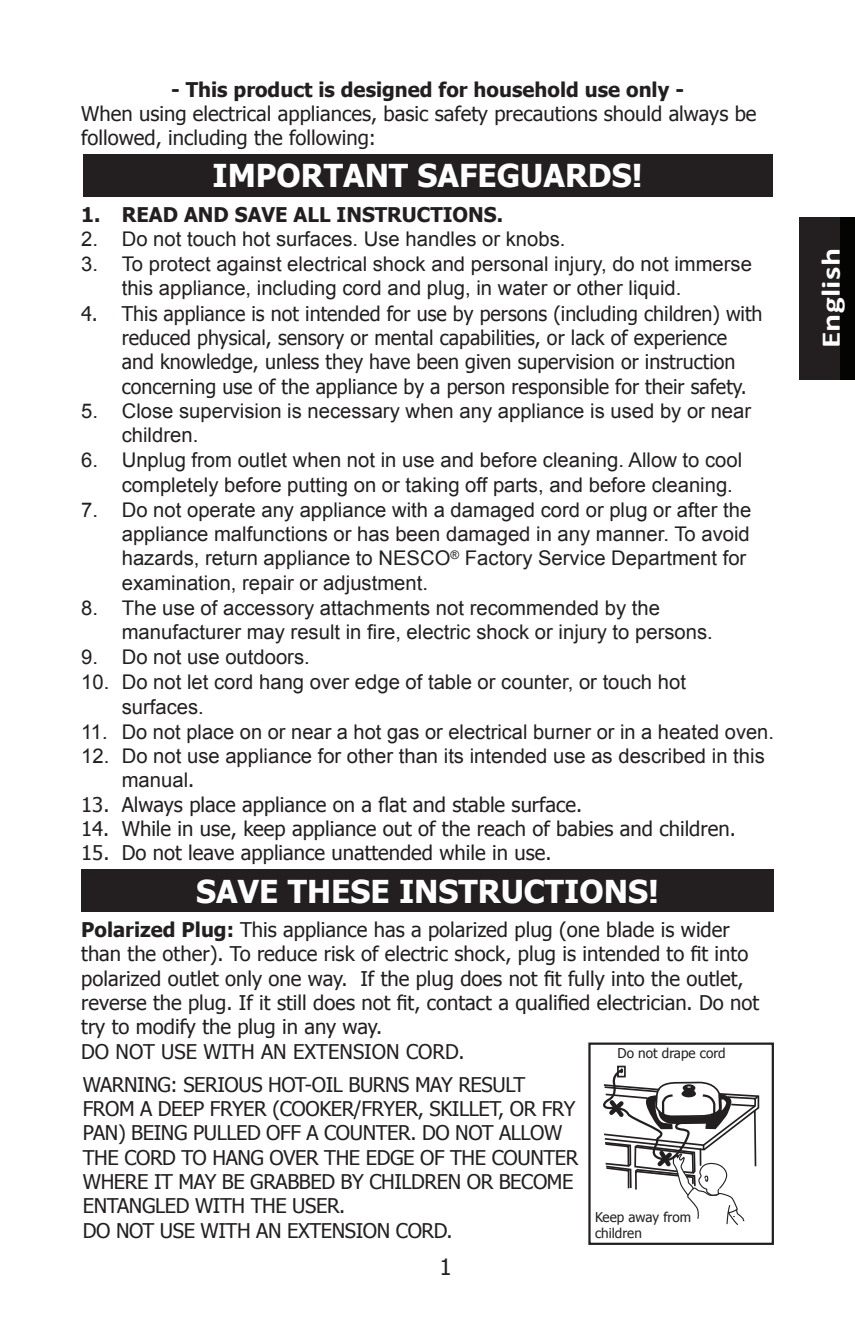
<style>
.page{position:relative;width:855px;height:1326px;background:#fff}
.page>*{position:absolute;margin:0;border:0;box-sizing:border-box;transform-origin:0 0}
.t1{font:700 31.5px "Tahoma";color:#fff}
.t2{font:700 27px "Calibri";letter-spacing:.005em;color:#fff;scale:1.25 1}
.t3{font:22.5px "Tahoma";color:#231f20}
.t4{font:20.25px/24.3px "Arial";color:#231f20}
.t5{font:20.25px/24.3px "Tahoma";color:#231f20}
.t6{font:20.25px/24.3px "Tahoma";letter-spacing:-.02em;color:#231f20}
.t7{font:700 20.25px "Tahoma";color:#231f20}
.t8{font:13.5px/16.2px "Tahoma";color:#231f20}
.s1{font-family:"Tahoma"}
.s2{font-weight:700}
</style>
<div class="page">
<div style="left:799px;top:217px;width:56px;height:162px;background:#040503"></div>
<div style="left:799px;top:217px;width:40px;height:162px;background:#231f20"></div>
<div style="left:83px;top:154px;width:689px;height:42px;background:#231f20"></div>
<div style="left:81px;top:869px;width:693px;height:42px;background:#231f20"></div>
<svg style="left:603px;top:1066px;width:157px;height:159px"></svg>
<div style="left:588px;top:1042px;width:186px;height:202px;border:2px solid #231f20"></div>
<p class="t7" style="left:171px;top:75px;width:514px">- This product is designed for household use only -</p>
<p class="t5" style="left:81px;top:102px;width:676px">When using electrical appliances, basic safety precautions should always be followed, including the following:</p>
<h1 class="t1" style="left:212px;top:161px;width:431px">IMPORTANT SAFEGUARDS!</h1>
<p class="t7" style="left:81px;top:205px;width:423px">1. READ AND SAVE ALL INSTRUCTIONS.</p>
<p class="t4" style="left:81px;top:229px;width:485px">2. Do not touch hot surfaces. Use handles or knobs.</p>
<p class="t4" style="left:122px;top:254px;width:631px;text-indent:-40px">3. To protect against electrical shock and personal injury, do not immerse this appliance, including cord and plug, in water or other liquid.</p>
<p class="t5" style="left:122px;top:302px;width:642px;text-indent:-41px">4. This appliance is not intended for use by persons (including children) with reduced physical, sensory or mental capabilities, or lack of experience and knowledge, unless they have been given supervision or instruction concerning use of the appliance by a person responsible for their safety.</p>
<p class="t4" style="left:122px;top:400px;width:631px;text-indent:-40px">5. Close supervision is necessary when any appliance is used by or near children.</p>
<p class="t4" style="left:122px;top:450px;width:622px;text-indent:-40px">6. Unplug from outlet when not in use and before cleaning. Allow to cool completely before putting on or taking off parts, and before cleaning.</p>
<p class="t4" style="left:122px;top:499px;width:631px;text-indent:-40px">7. Do not operate any appliance with a damaged cord or plug or after the appliance malfunctions or has been damaged in any manner. To avoid hazards, return appliance to NESCO<sup>®</sup> Factory Service Department for examination, repair or adjustment.</p>
<p class="t4" style="left:122px;top:597px;width:592px;text-indent:-40px">8. The use of accessory attachments not recommended by the manufacturer may result in fire, electric shock or injury to persons.</p>
<p class="t4" style="left:81px;top:646px;width:230px">9. Do not use outdoors.</p>
<p class="t4" style="left:122px;top:672px;width:565px;text-indent:-40px">10. Do not let cord hang over edge of table or counter, or touch hot surfaces.</p>
<p class="t4" style="left:81px;top:721px;width:694px">11. Do not place on or near a hot gas or electrical burner or in a heated oven.</p>
<p class="t4" style="left:122px;top:745px;width:644px;text-indent:-40px">12. Do not use appliance for other than its intended use as described in this manual<span class="s1">.</span></p>
<p class="t5" style="left:81px;top:793px;width:502px">13. Always place appliance on a flat and stable surface.</p>
<p class="t5" style="left:81px;top:817px;width:656px">14. While in use, keep appliance out of the reach of babies and children.</p>
<p class="t5" style="left:81px;top:842px;width:472px">15. Do not leave appliance unattended while in use.</p>
<h1 class="t1" style="left:196px;top:876px;width:464px">SAVE THESE INSTRUCTIONS!</h1>
<p class="t5" style="left:81px;top:918px;width:679px"><span class="s2">Polarized Plug:</span> This appliance has a polarized plug (one blade is wider than the other). To reduce risk of electric shock, plug is intended to fit into polarized outlet only one way. If the plug does not fit fully into the outlet, reverse the plug. If it still does not fit, contact a qualified electrician. Do not try to modify the plug in any way.<br>DO NOT USE WITH AN EXTENSION CORD.</p>
<p class="t8" style="left:617px;top:1045px;width:110px">Do not drape cord</p>
<p class="t6" style="left:83px;top:1071px;width:497px">WARNING: SERIOUS HOT-OIL BURNS MAY RESULT FROM A DEEP FRYER (COOKER/FRYER, SKILLET, OR FRY PAN) BEING PULLED OFF A COUNTER. DO NOT ALLOW THE CORD TO HANG OVER THE EDGE OF THE COUNTER WHERE IT MAY BE GRABBED BY CHILDREN OR BECOME ENTANGLED WITH THE USER.<br>DO NOT USE WITH AN EXTENSION CORD.</p>
<p class="t3" style="left:439px;top:1256px;width:14px">1</p>
<p class="t8" style="left:595px;top:1208px;width:98px">Keep away from children</p>
<h2 class="t2" style="left:817px;top:348px;width:81px;rotate:-90deg">English</h2>
</div>
